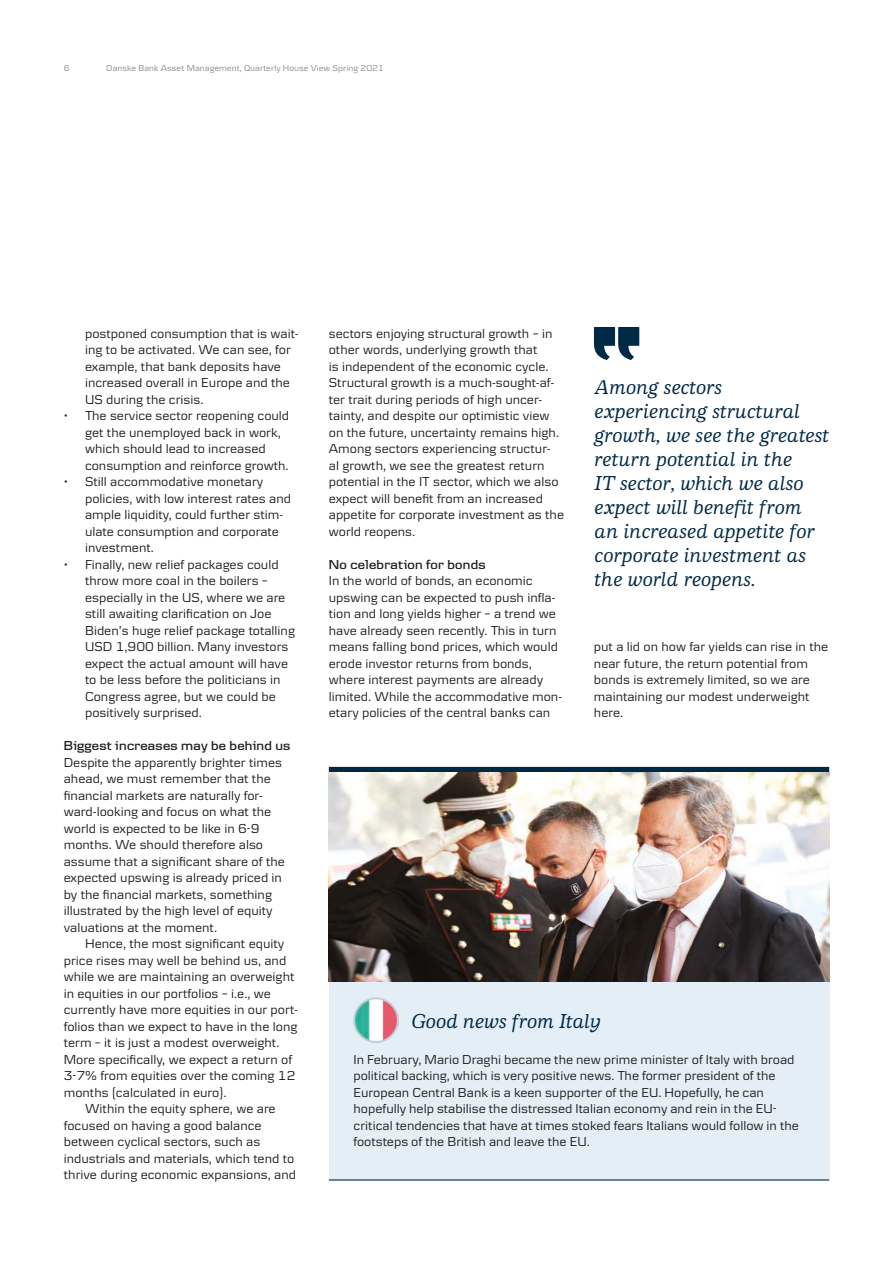
<style>
.page{position:relative;width:893px;height:1263px;background:#fff}
.page>*{position:absolute;margin:0;border:0;box-sizing:border-box;transform-origin:0 0}
.t1{font:italic 500 21px/24px "Danske Human";color:#002945}
.t2{font:13.5px/16.5px "Danske Textv 2";color:#1d1d1b}
.t3{font:600 13.5px "Danske Headline";letter-spacing:.02em;color:#1d1d1b}
.t4{font:9px "Danske Textv 2";letter-spacing:.005em;color:#8c8d89}
</style>
<div class="page">
<div style="left:329px;top:772px;width:500px;height:408px;background:#e3eef6"></div>
<div style="left:329px;top:767px;width:500px;height:5px;background:#002945"></div>
<hr style="left:329px;top:1179px;width:500px;height:1px;background:#002945">
<svg style="left:593px;top:327px;width:46px;height:33px"></svg>
<img style="left:329px;top:772px;width:500px;height:209px">
<img style="left:353px;top:998px;width:45px;height:45px">
<p class="t4" style="left:64px;top:63px;width:7px">6</p>
<p class="t4" style="left:106px;top:63px;width:279px">Danske Bank Asset Management, Quarterly House View Spring 2021</p>
<p class="t2" style="left:85px;top:325px;width:215px">postponed consumption that is wait&shy;ing to be activated. We can see, for example, that bank deposits have increased overall in Europe and the<br>US during the crisis.</p>
<p class="t2" style="left:85px;top:407px;width:206px;text-indent:-21px">• The service sector reopening could get the unemployed back in work, which should lead to increased consumption and reinforce growth.</p>
<p class="t2" style="left:85px;top:473px;width:208px;text-indent:-21px">• Still accommodative monetary policies, with low interest rates and ample liquidity, could further stim&shy;ulate consumption and corporate investment.</p>
<p class="t2" style="left:85px;top:556px;width:212px;text-indent:-21px">• Finally, new relief packages could throw more coal in the boilers – especially in the US, where we are still awaiting clarification on Joe Biden’s huge relief package totalling USD 1,900 billion. Many investors expect the actual amount will have to be less before the politicians in Congress agree, but we could be positively surprised.</p>
<p class="t3" style="left:64px;top:738px;width:228px">Biggest increases may be behind us</p>
<p class="t2" style="left:64px;top:754px;width:223px">Despite the apparently brighter times ahead, we must remember that the financial markets are naturally for&shy;ward-looking and focus on what the world is expected to be like in 6-9 months. We should therefore also assume that a significant share of the expected upswing is already priced in by the financial markets, something illustrated by the high level of equity valuations at the moment.</p>
<p class="t2" style="left:85px;top:935px;width:201px">Hence, the most significant equity</p>
<p class="t2" style="left:64px;top:952px;width:224px">price rises may well be behind us, and</p>
<p class="t2" style="left:64px;top:968px;width:232px">while we are maintaining an overweight</p>
<p class="t2" style="left:64px;top:985px;width:209px">in equities in our portfolios – i.e., we</p>
<p class="t2" style="left:64px;top:1001px;width:236px">currently have more equities in our port-</p>
<p class="t2" style="left:64px;top:1018px;width:235px">folios than we expect to have in the long</p>
<p class="t2" style="left:64px;top:1034px;width:217px">term – it is just a modest overweight.</p>
<p class="t2" style="left:64px;top:1051px;width:230px">More specifically, we expect a return of</p>
<p class="t2" style="left:64px;top:1067px;width:233px">3-7% from equities over the coming 12</p>
<p class="t2" style="left:64px;top:1084px;width:164px">months (calculated in euro).</p>
<p class="t2" style="left:85px;top:1100px;width:192px">Within the equity sphere, we are</p>
<p class="t2" style="left:64px;top:1117px;width:199px">focused on having a good balance</p>
<p class="t2" style="left:64px;top:1133px;width:198px">between cyclical sectors, such as</p>
<p class="t2" style="left:64px;top:1150px;width:232px">industrials and materials, which tend to</p>
<p class="t2" style="left:64px;top:1166px;width:234px">thrive during economic expansions, and</p>
<p class="t2" style="left:329px;top:325px;width:237px">sectors enjoying structural growth – in other words, underlying growth that<br>is independent of the economic cycle.<br>Structural growth is a much-sought-af&shy;ter trait during periods of high uncer&shy;tainty, and despite our optimistic view on the future, uncertainty remains high.<br>Among sectors experiencing structur&shy;al growth, we see the greatest return potential in the IT sector, which we also expect will benefit from an increased appetite for corporate investment as the world reopens.</p>
<p class="t3" style="left:329px;top:556px;width:158px">No celebration for bonds</p>
<p class="t2" style="left:329px;top:572px;width:235px">In the world of bonds, an economic upswing can be expected to push infla&shy;tion and long yields higher – a trend we have already seen recently. This in turn means falling bond prices, which would erode investor returns from bonds, where interest payments are already limited. While the accommodative mon&shy;etary policies of the central banks can</p>
<h1 class="t1" style="left:595px;top:375px;width:237px">Among sectors experiencing structural growth, we see the greatest return potential in the<br>IT sector, which we also expect will benefit from an increased appetite for corporate investment as the world reopens.</h1>
<p class="t2" style="left:594px;top:638px;width:236px">put a lid on how far yields can rise in the near future, the return potential from bonds is extremely limited, so we are maintaining our modest underweight here.</p>
<h1 class="t1" style="left:412px;top:1010px;width:191px">Good news from Italy</h1>
<p class="t2" style="left:353px;top:1051px;width:447px">In February, Mario Draghi became the new prime minister of Italy with broad political backing, which is very positive news. The former president of the European Central Bank is a keen supporter of the EU. Hopefully, he can hopefully help stabilise the distressed Italian economy and rein in the EU&shy;critical tendencies that have at times stoked fears Italians would follow in the footsteps of the British and leave the EU.</p>
</div>
